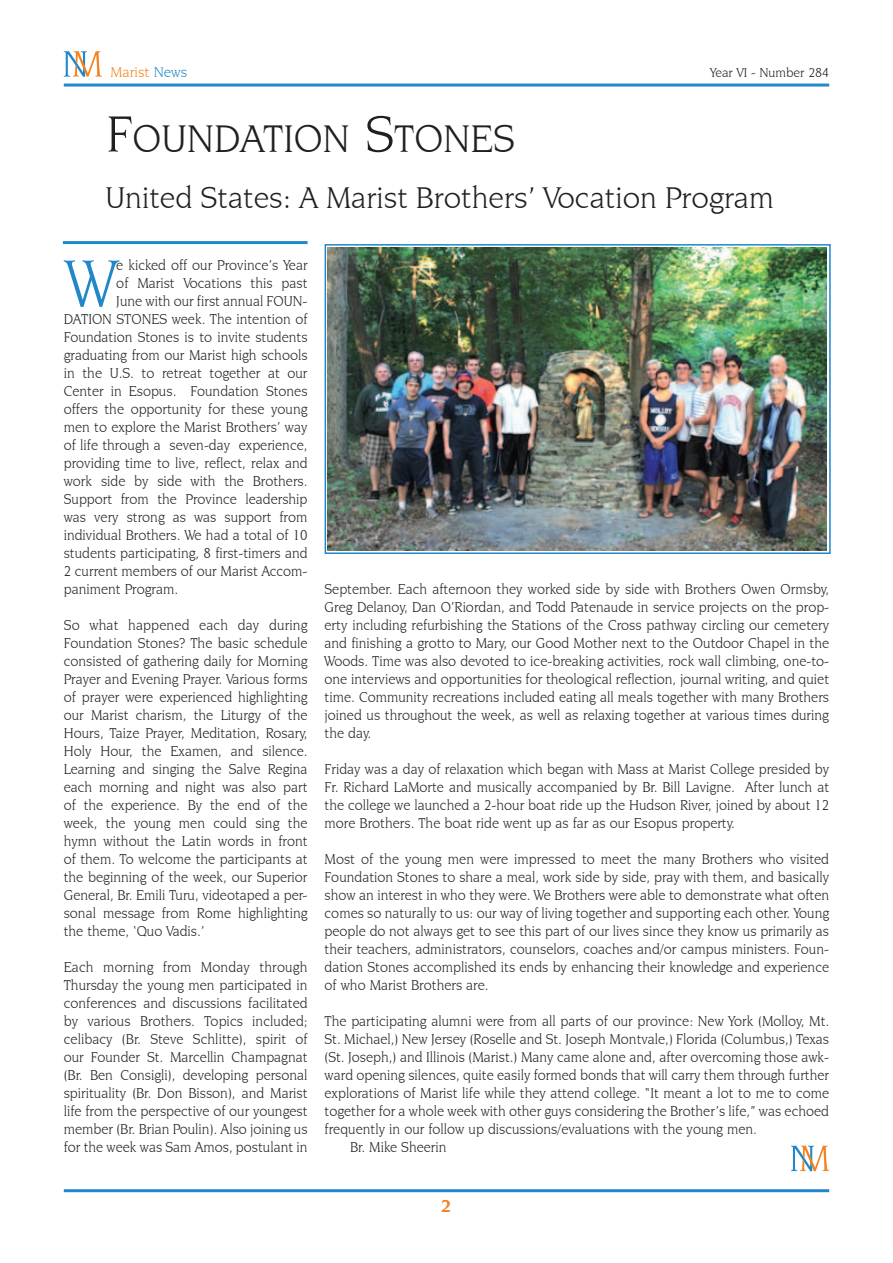
<style>
.page{position:relative;width:893px;height:1263px;background:#fff}
.page>*{position:absolute;margin:0;border:0;box-sizing:border-box;transform-origin:0 0}
.t1{font:70.2px "Novarese IT Cby BT";color:#2088c9;scale:.96 1}
.t2{font:40.5px "Novarese IT Cby BT";color:#231f20}
.t3{font:31.5px "Novarese IT Cby BT";color:#231f20}
.t4{font:700 18px "Novarese IT Cby BT";color:#f58220}
.t5{font:15px/18px "Novarese IT Cby BT";color:#231f20;text-align:justify;scale:.96 1}
.t6{font:15px "Novarese IT Cby BT";color:#f58220}
.t7{font:13.5px "Novarese IT Cby BT";color:#231f20}
.s1{color:#2088c9}
.s2{font-size:54px}
</style>
<div class="page">
<hr style="left:64px;top:84px;width:765px;height:3px;background:#2088c9">
<hr style="left:64px;top:1189px;width:765px;height:3px;background:#2088c9">
<svg style="left:64px;top:51px;width:38px;height:26px"></svg>
<hr style="left:63px;top:241px;width:245px;height:3px;background:#2088c9">
<svg style="left:791px;top:1145px;width:38px;height:26px"></svg>
<img style="left:328px;top:247px;width:499px;height:304px">
<div style="left:325px;top:244px;width:506px;height:310px;border:2px solid #2088c9"></div>
<p class="t6" style="left:111px;top:63px;width:78px">Marist <span class="s1">News</span></p>
<p class="t7" style="left:710px;top:64px;width:120px">Year VI - Number 284</p>
<h2 class="t2" style="left:106px;top:114px;width:407px"><span class="s2">F</span>OUNDATION <span class="s2">S</span>TONES</h2>
<h3 class="t3" style="left:105px;top:179px;width:670px">United States: A Marist Brothers’ Vocation Program</h3>
<p class="t5" style="left:116px;top:256px;width:201px">e kicked off our Province’s Year</p>
<p class="t5" style="left:116px;top:274px;width:201px">of Marist Vocations this past</p>
<p class="t5" style="left:116px;top:292px;width:201px">June with our first annual FOUN-</p>
<p class="t5" style="left:64px;top:310px;width:255px">DATION STONES week. The intention of</p>
<p class="t5" style="left:64px;top:328px;width:255px">Foundation Stones is to invite students</p>
<p class="t5" style="left:64px;top:346px;width:255px">graduating from our Marist high schools</p>
<p class="t5" style="left:64px;top:364px;width:255px">in the U.S. to retreat together at our</p>
<p class="t5" style="left:64px;top:382px;width:255px">Center in Esopus. Foundation Stones</p>
<p class="t5" style="left:64px;top:400px;width:255px">offers the opportunity for these young</p>
<p class="t5" style="left:64px;top:418px;width:255px">men to explore the Marist Brothers’ way</p>
<p class="t5" style="left:64px;top:436px;width:255px">of life through a seven-day experience,</p>
<p class="t5" style="left:64px;top:454px;width:255px">providing time to live, reflect, relax and</p>
<p class="t5" style="left:64px;top:472px;width:255px">work side by side with the Brothers.</p>
<p class="t5" style="left:64px;top:490px;width:255px">Support from the Province leadership</p>
<p class="t5" style="left:64px;top:508px;width:255px">was very strong as was support from</p>
<p class="t5" style="left:64px;top:526px;width:255px">individual Brothers. We had a total of 10</p>
<p class="t5" style="left:64px;top:544px;width:255px">students participating, 8 first-timers and</p>
<p class="t5" style="left:64px;top:562px;width:255px">2 current members of our Marist Accom-</p>
<p class="t5" style="left:64px;top:580px;width:121px">paniment Program.</p>
<p class="t5" style="left:64px;top:616px;width:255px">So what happened each day during Foundation Stones? The basic schedule consisted of gathering daily for Morning Prayer and Evening Prayer. Various forms of prayer were experienced highlighting our Marist charism, the Liturgy of the Hours, Taize Prayer, Meditation, Rosary, Holy Hour, the Examen, and silence.<br>Learning and singing the Salve Regina each morning and night was also part of the experience. By the end of the week, the young men could sing the hymn without the Latin words in front of them. To welcome the participants at the beginning of the week, our Superior General, Br. Emili Turu, videotaped a per&shy;sonal message from Rome highlighting the theme, ‘Quo Vadis.’</p>
<p class="t5" style="left:64px;top:958px;width:256px">Each morning from Monday through Thursday the young men participated in conferences and discussions facilitated by various Brothers. Topics included; celibacy (Br. Steve Schlitte), spirit of our Founder St. Marcellin Champagnat (Br. Ben Consigli), developing personal spirituality (Br. Don Bisson), and Marist life from the perspective of our youngest member (Br. Brian Poulin). Also joining us for the week was Sam Amos, postulant in</p>
<h1 class="t1" style="left:66px;top:241px;width:53px">W</h1>
<p class="t5" style="left:325px;top:580px;width:527px">September. Each afternoon they worked side by side with Brothers Owen Ormsby, Greg Delanoy, Dan O’Riordan, and Todd Patenaude in service projects on the prop&shy;erty including refurbishing the Stations of the Cross pathway circling our cemetery and finishing a grotto to Mary, our Good Mother next to the Outdoor Chapel in the Woods. Time was also devoted to ice-breaking activities, rock wall climbing, one-to&shy;one interviews and opportunities for theological reflection, journal writing, and quiet time. Community recreations included eating all meals together with many Brothers joined us throughout the week, as well as relaxing together at various times during the day.</p>
<p class="t5" style="left:325px;top:760px;width:527px">Friday was a day of relaxation which began with Mass at Marist College presided by Fr. Richard LaMorte and musically accompanied by Br. Bill Lavigne. After lunch at the college we launched a 2-hour boat ride up the Hudson River, joined by about 12 more Brothers. The boat ride went up as far as our Esopus property.</p>
<p class="t5" style="left:325px;top:850px;width:527px">Most of the young men were impressed to meet the many Brothers who visited Foundation Stones to share a meal, work side by side, pray with them, and basically show an interest in who they were. We Brothers were able to demonstrate what often comes so naturally to us: our way of living together and supporting each other. Young people do not always get to see this part of our lives since they know us primarily as their teachers, administrators, counselors, coaches and/or campus ministers. Foun&shy;dation Stones accomplished its ends by enhancing their knowledge and experience of who Marist Brothers are.</p>
<p class="t5" style="left:325px;top:1012px;width:527px">The participating alumni were from all parts of our province: New York (Molloy, Mt.</p>
<p class="t5" style="left:325px;top:1030px;width:527px">St. Michael,) New Jersey (Roselle and St. Joseph Montvale,) Florida (Columbus,) Texas</p>
<p class="t5" style="left:325px;top:1048px;width:527px">(St. Joseph,) and Illinois (Marist.) Many came alone and, after overcoming those awk-</p>
<p class="t5" style="left:325px;top:1066px;width:527px">ward opening silences, quite easily formed bonds that will carry them through further</p>
<p class="t5" style="left:325px;top:1084px;width:527px">explorations of Marist life while they attend college. “It meant a lot to me to come</p>
<p class="t5" style="left:325px;top:1102px;width:527px">together for a whole week with other guys considering the Brother’s life,” was echoed</p>
<p class="t5" style="left:325px;top:1120px;width:452px">frequently in our follow up discussions/evaluations with the young men.</p>
<p class="t5" style="left:350px;top:1138px;width:102px">Br. Mike Sheerin</p>
<p class="t4" style="left:441px;top:1195px;width:12px">2</p>
</div>
